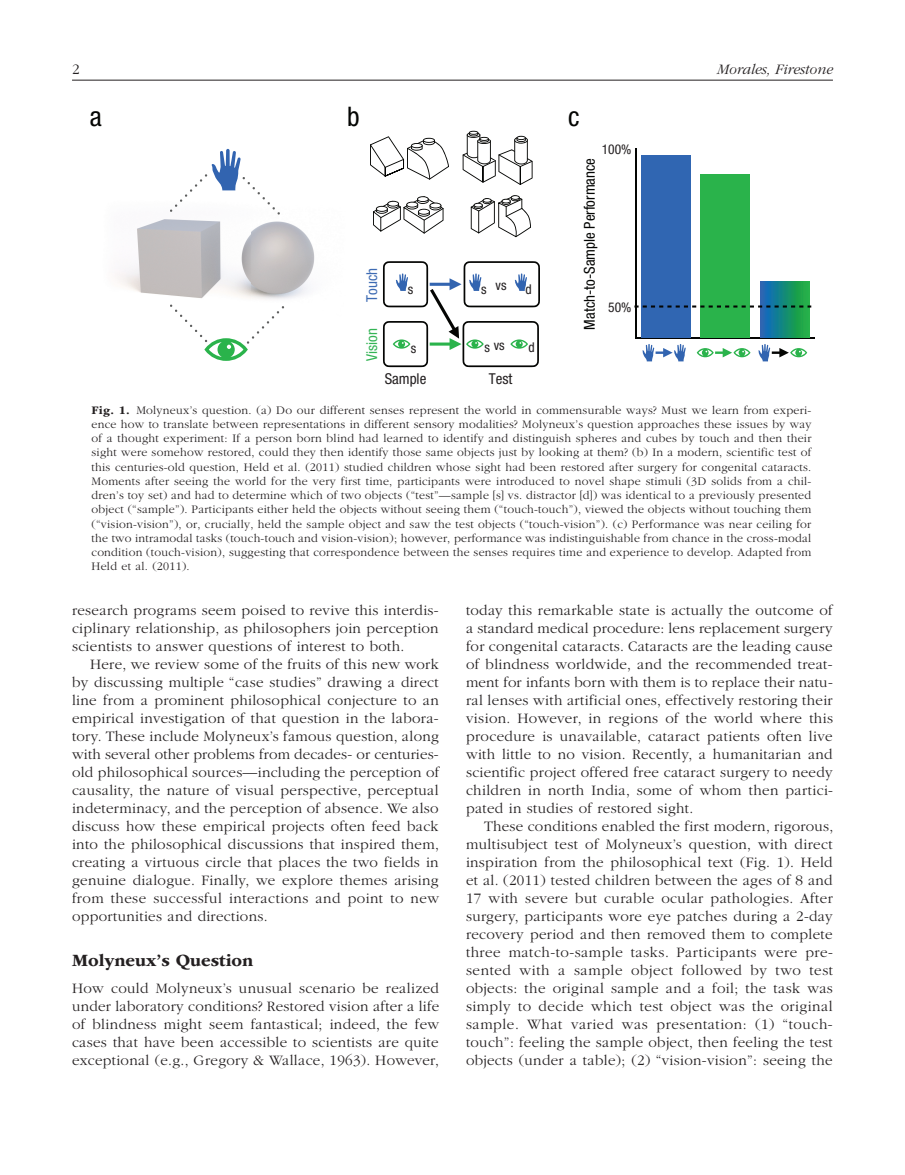
<style>
.page{position:relative;width:905px;height:1175px;background:#fff}
.page>*{position:absolute;margin:0;border:0;box-sizing:border-box;transform-origin:0 0}
.t1{font:condensed 27px "Helvetica Neue LT Std";color:#040503}
.t2{font:700 18px "ITC Garamond Std";color:#231f20}
.t3{font:300 15px/18px "ITC Garamond Std";letter-spacing:.02em;color:#231f20;text-align:justify}
.t4{font:condensed 15px "Helvetica Neue LT Std";color:#040503}
.t5{font:italic 300 15px "ITC Garamond Std";color:#231f20}
.t6{font:condensed 15px "Helvetica Neue LT Std";color:#231f20}
.t7{font:condensed 15px "Helvetica Neue LT Std";color:#34b455}
.t8{font:condensed 15px "Helvetica Neue LT Std";color:#3e6bb3}
.t9{font:condensed 13.5px "Helvetica Neue LT Std";color:#231f20}
.t10{font:300 12px/14.2px "ITC Garamond Std";letter-spacing:.02em;color:#231f20;text-align:justify}
.s1{font-weight:700}
</style>
<div class="page">
<hr style="left:72px;top:80px;width:760px;height:1px;background:#231f20">
<img style="left:117px;top:219px;width:198px;height:89px">
<svg style="left:642px;top:344px;width:44px;height:17px"></svg>
<svg style="left:696px;top:348px;width:54px;height:9px"></svg>
<svg style="left:758px;top:344px;width:49px;height:17px"></svg>
<hr style="left:635px;top:148px;width:1px;height:190px;background:#040503">
<hr style="left:635px;top:337px;width:180px;height:1px;background:#040503">
<svg style="left:760px;top:281px;width:49px;height:57px;background:#18897a"></svg>
<div style="left:700px;top:174px;width:50px;height:164px;background:#2ab34b"></div>
<div style="left:641px;top:155px;width:49px;height:183px;background:#3066b2"></div>
<svg style="left:634px;top:305px;width:177px;height:2px"></svg>
<svg style="left:470px;top:195px;width:61px;height:42px"></svg>
<svg style="left:373px;top:196px;width:70px;height:38px"></svg>
<svg style="left:462px;top:131px;width:70px;height:54px"></svg>
<svg style="left:370px;top:136px;width:79px;height:44px"></svg>
<svg style="left:383px;top:261px;width:157px;height:106px"></svg>
<svg style="left:170px;top:304px;width:114px;height:57px"></svg>
<svg style="left:170px;top:149px;width:110px;height:66px"></svg>
<p class="t3" style="left:72px;top:60px;width:9px">2</p>
<p class="t5" style="left:717px;top:61px;width:117px">Morales, Firestone</p>
<h1 class="t1" style="left:90px;top:101px;width:13px">a</h1>
<h1 class="t1" style="left:347px;top:101px;width:14px">b</h1>
<h1 class="t1" style="left:568px;top:101px;width:13px">c</h1>
<p class="t9" style="left:602px;top:141px;width:31px">100%</p>
<p class="t8" style="left:363px;top:302px;width:35px;rotate:-90deg">Touch</p>
<p class="t7" style="left:363px;top:361px;width:34px;rotate:-90deg">Vision</p>
<p class="t9" style="left:495px;top:277px;width:12px">vs</p>
<p class="t9" style="left:408px;top:282px;width:7px">s</p>
<p class="t9" style="left:481px;top:282px;width:7px">s</p>
<p class="t9" style="left:525px;top:282px;width:8px">d</p>
<p class="t9" style="left:411px;top:340px;width:7px">s</p>
<p class="t9" style="left:484px;top:337px;width:22px">s vs</p>
<p class="t9" style="left:528px;top:339px;width:8px">d</p>
<p class="t6" style="left:384px;top:370px;width:43px">Sample</p>
<p class="t6" style="left:489px;top:370px;width:25px">Test</p>
<p class="t4" style="left:581px;top:329px;width:173px;rotate:-90deg">Match-to-Sample Performance</p>
<p class="t9" style="left:608px;top:299px;width:25px">50%</p>
<p class="t10" style="left:92px;top:403px;width:721px"><span class="s1">Fig. 1.</span> Molyneux’s question. (a) Do our different senses represent the world in commensurable ways? Must we learn from experi&shy;ence how to translate between representations in different sensory modalities? Molyneux’s question approaches these issues by way of a thought experiment: If a person born blind had learned to identify and distinguish spheres and cubes by touch and then their sight were somehow restored, could they then identify those same objects just by looking at them? (b) In a modern, scientific test of this centuries-old question, Held et al. (2011) studied children whose sight had been restored after surgery for congenital cataracts.<br>Moments after seeing the world for the very first time, participants were introduced to novel shape stimuli (3D solids from a chil&shy;dren’s toy set) and had to determine which of two objects (“test”—sample [s] vs. distractor [d]) was identical to a previously presented object (“sample”). Participants either held the objects without seeing them (“touch-touch”), viewed the objects without touching them (“vision-vision”), or, crucially, held the sample object and saw the test objects (“touch-vision”). (c) Performance was near ceiling for the two intramodal tasks (touch-touch and vision-vision); however, performance was indistinguishable from chance in the cross-modal condition (touch-vision), suggesting that correspondence between the senses requires time and experience to develop. Adapted from Held et al. (2011).</p>
<p class="t3" style="left:72px;top:601px;width:368px">research programs seem poised to revive this interdis&shy;ciplinary relationship, as philosophers join perception scientists to answer questions of interest to both.</p>
<p class="t3" style="left:72px;top:655px;width:369px;text-indent:18px">Here, we review some of the fruits of this new work by discussing multiple “case studies” drawing a direct line from a prominent philosophical conjecture to an empirical investigation of that question in the labora&shy;tory. These include Molyneux’s famous question, along with several other problems from decades- or centuries&shy;old philosophical sources—including the perception of causality, the nature of visual perspective, perceptual indeterminacy, and the perception of absence. We also discuss how these empirical projects often feed back into the philosophical discussions that inspired them, creating a virtuous circle that places the two fields in genuine dialogue. Finally, we explore themes arising from these successful interactions and point to new opportunities and directions.</p>
<p class="t2" style="left:72px;top:950px;width:183px">Molyneux’s Question</p>
<p class="t3" style="left:72px;top:979px;width:369px">How could Molyneux’s unusual scenario be realized under laboratory conditions? Restored vision after a life of blindness might seem fantastical; indeed, the few cases that have been accessible to scientists are quite exceptional (e.g., Gregory &amp; Wallace, 1963). However,</p>
<p class="t3" style="left:466px;top:601px;width:368px">today this remarkable state is actually the outcome of a standard medical procedure: lens replacement surgery for congenital cataracts. Cataracts are the leading cause of blindness worldwide, and the recommended treat&shy;ment for infants born with them is to replace their natu&shy;ral lenses with artificial ones, effectively restoring their vision. However, in regions of the world where this procedure is unavailable, cataract patients often live with little to no vision. Recently, a humanitarian and scientific project offered free cataract surgery to needy children in north India, some of whom then partici&shy;pated in studies of restored sight.</p>
<p class="t3" style="left:466px;top:817px;width:369px;text-indent:18px">These conditions enabled the first modern, rigorous, multisubject test of Molyneux’s question, with direct inspiration from the philosophical text (Fig. 1). Held et al. (2011) tested children between the ages of 8 and 17 with severe but curable ocular pathologies. After surgery, participants wore eye patches during a 2-day recovery period and then removed them to complete three match-to-sample tasks. Participants were pre&shy;sented with a sample object followed by two test objects: the original sample and a foil; the task was simply to decide which test object was the original sample. What varied was presentation: (1) “touch&shy;touch”: feeling the sample object, then feeling the test objects (under a table); (2) “vision-vision”: seeing the</p>
</div>
